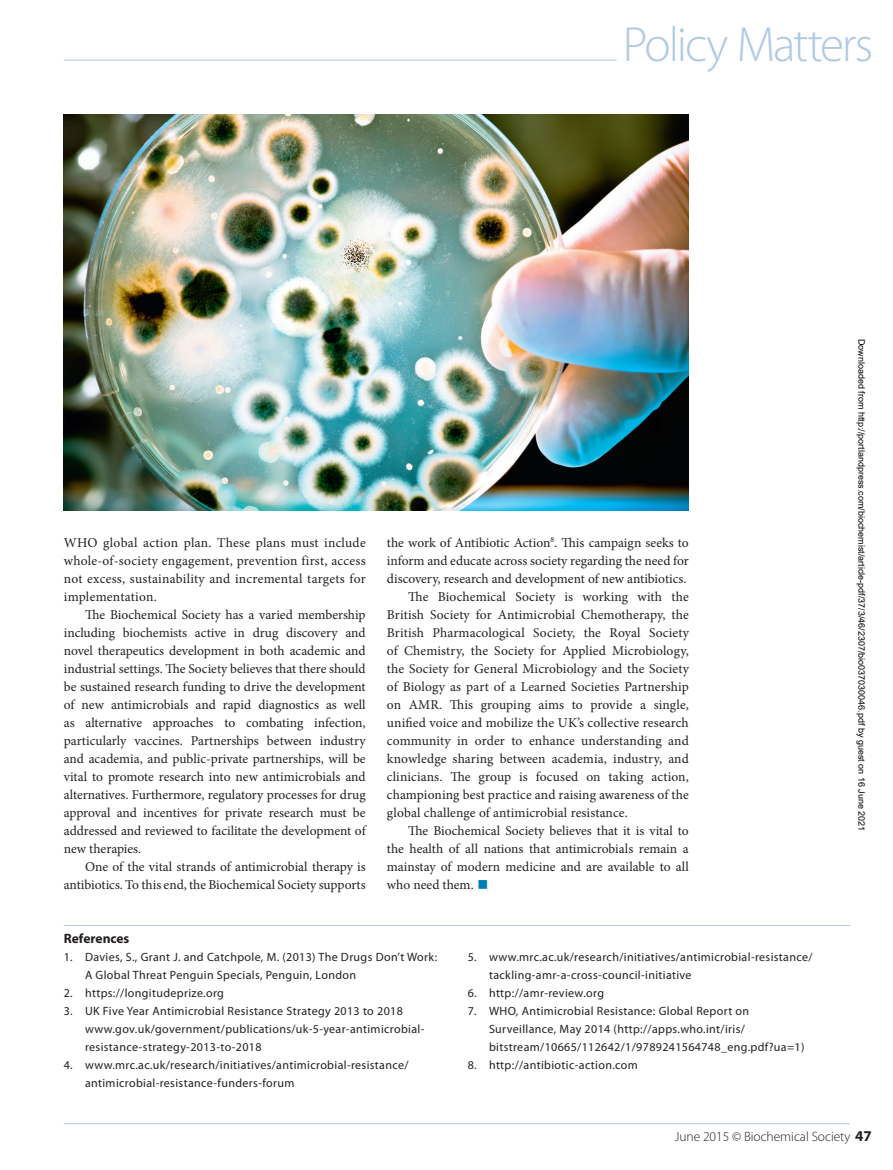
<style>
.page{position:relative;width:893px;height:1170px;background:#fff}
.page>*{position:absolute;margin:0;border:0;box-sizing:border-box;transform-origin:0 0}
.t1{font:300 49.5px "Myriad Pro";letter-spacing:-.045em;color:#b1cae3}
.Reg_Body_Text{font:700 30px "Minion Pro";color:#007db5}
.t2{font:700 15px "Myriad Pro";color:#231f20}
.Reg_Body_Text-2{font:13.5px/18px "Minion Pro";color:#231f20;text-align:justify}
.Copyright{font:300 13.5px "Myriad Pro";letter-spacing:-.005em;color:#231f20}
.Reg_Ref_Head{font:700 13.5px "Myriad Pro";color:#231f20}
.t3{font:12px/18px "Myriad Pro";letter-spacing:.03em;color:#231f20}
.t4{font:9px "Arial";color:#000}
</style>
<div class="page">
<hr style="left:64px;top:1123px;width:786px;height:1px;background:#b1cae3">
<hr style="left:64px;top:60px;width:553px;height:1px;background:#b1cae3">
<hr style="left:64px;top:924px;width:786px;height:2px;background:#b1cae3">
<img style="left:64px;top:115px;width:625px;height:396px">
<p class="t1" style="left:623px;top:14px;width:252px">Policy Matters</p>
<p class="Reg_Body_Text-2" style="left:64px;top:533px;width:303px">WHO global action plan. These plans must include whole-of-society engagement, prevention first, access not excess, sustainability and incremental targets for implementation.</p>
<p class="Reg_Body_Text-2" style="left:64px;top:605px;width:303px;text-indent:21px">The Biochemical Society has a varied membership including biochemists active in drug discovery and novel therapeutics development in both academic and industrial settings. The Society believes that there should be sustained research funding to drive the development of new antimicrobials and rapid diagnostics as well as alternative approaches to combating infection, particularly vaccines. Partnerships between industry and academia, and public-private partnerships, will be vital to promote research into new antimicrobials and alternatives. Furthermore, regulatory processes for drug approval and incentives for private research must be addressed and reviewed to facilitate the development of new therapies.</p>
<p class="Reg_Body_Text-2" style="left:64px;top:857px;width:303px;text-align:right">One of the vital strands of antimicrobial therapy is antibiotics. To this end, the Biochemical Society supports</p>
<p class="Reg_Body_Text-2" style="left:387px;top:533px;width:303px">the work of Antibiotic Action<sup>8</sup>. This campaign seeks to inform and educate across society regarding the need for discovery, research and development of new antibiotics.</p>
<p class="Reg_Body_Text-2" style="left:387px;top:587px;width:303px;text-indent:21px">The Biochemical Society is working with the British Society for Antimicrobial Chemotherapy, the British Pharmacological Society, the Royal Society of Chemistry, the Society for Applied Microbiology, the Society for General Microbiology and the Society of Biology as part of a Learned Societies Partnership on AMR. This grouping aims to provide a single, unified voice and mobilize the UK’s collective research community in order to enhance understanding and knowledge sharing between academia, industry, and clinicians. The group is focused on taking action, championing best practice and raising awareness of the global challenge of antimicrobial resistance.</p>
<p class="Reg_Body_Text-2" style="left:387px;top:821px;width:303px;text-indent:21px">The Biochemical Society believes that it is vital to the health of all nations that antimicrobials remain a mainstay of modern medicine and are available to all who need them.</p>
<p class="Reg_Body_Text" style="left:477px;top:861px;width:14px">■</p>
<p class="t4" style="left:865px;top:338px;width:494px;rotate:90deg">Downloaded from http://portlandpress.com/biochemist/article-pdf/37/3/46/2307/bio037030046.pdf by guest on 16 June 2021</p>
<p class="Reg_Ref_Head" style="left:64px;top:929px;width:67px">References</p>
<p class="t3" style="left:85px;top:947px;width:354px;text-indent:-21px">1. Davies, S., Grant J. and Catchpole, M. (2013) The Drugs Don’t Work:<br>A Global Threat Penguin Specials, Penguin, London</p>
<p class="t3" style="left:64px;top:983px;width:162px">2. https://longitudeprize.org</p>
<p class="t3" style="left:85px;top:1001px;width:341px;text-indent:-21px">3. UK Five Year Antimicrobial Resistance Strategy 2013 to 2018 www.gov.uk/government/publications/uk-5-year-antimicrobial&shy;resistance-strategy-2013-to-2018</p>
<p class="t3" style="left:85px;top:1055px;width:325px;text-indent:-21px">4. www.mrc.ac.uk/research/initiatives/antimicrobial-resistance/ antimicrobial-resistance-funders-forum</p>
<p class="t3" style="left:489px;top:947px;width:325px;text-indent:-21px">5. www.mrc.ac.uk/research/initiatives/antimicrobial-resistance/ tackling-amr-a-cross-council-initiative</p>
<p class="t3" style="left:468px;top:983px;width:138px">6. http://amr-review.org</p>
<p class="t3" style="left:489px;top:1001px;width:317px;text-indent:-21px">7. WHO, Antimicrobial Resistance: Global Report on<br>Surveillance, May 2014 (http://apps.who.int/iris/ bitstream/10665/112642/1/9789241564748_eng.pdf?ua=1)</p>
<p class="t3" style="left:468px;top:1055px;width:172px">8. http://antibiotic-action.com</p>
<p class="Copyright" style="left:675px;top:1128px;width:177px">June 2015 © Biochemical Society</p>
<p class="t2" style="left:855px;top:1126px;width:18px">47</p>
</div>
